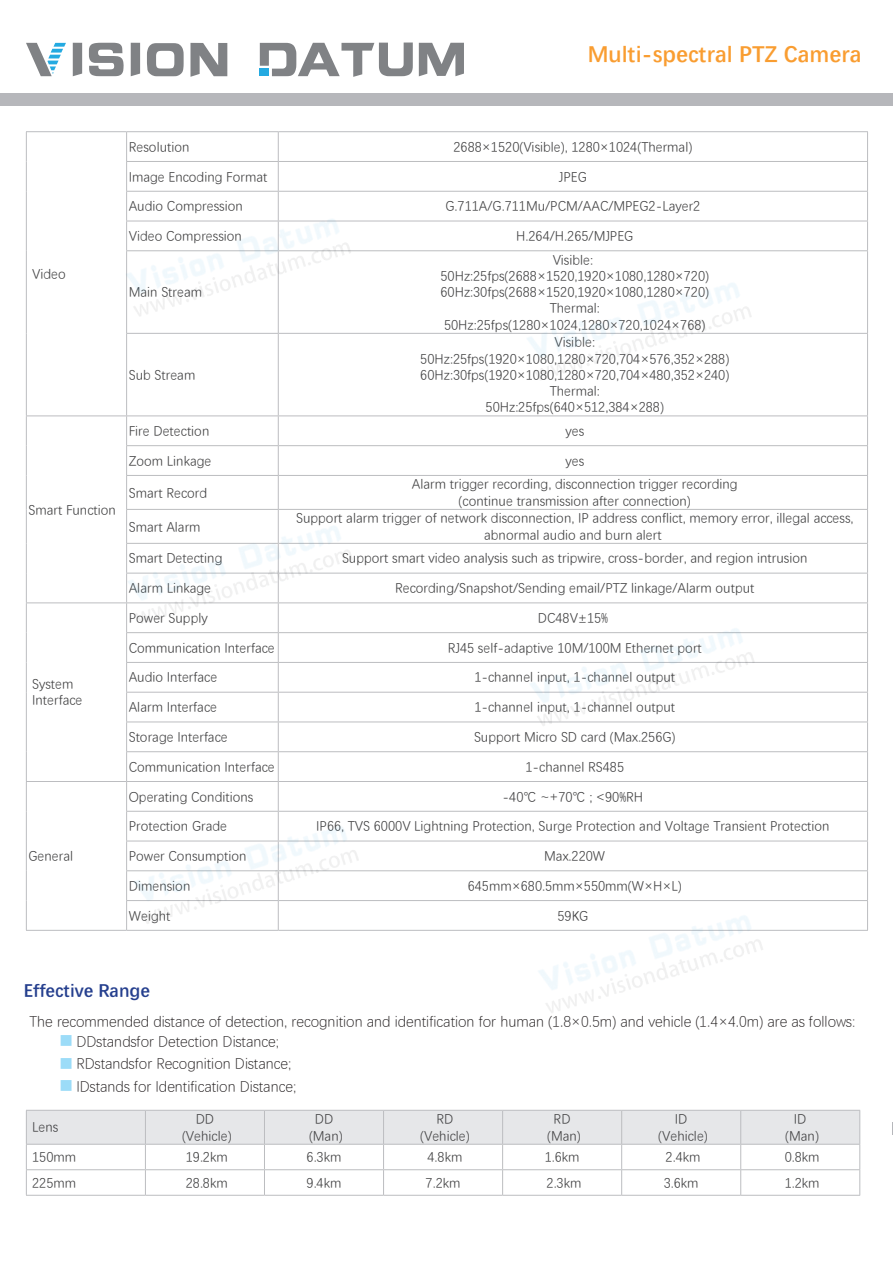
<style>
.page{position:relative;width:893px;height:1263px;background:#fff}
.page>*{position:absolute;margin:0;border:0;box-sizing:border-box;transform-origin:0 0}
.t1{font:700 22.5px "Deng Xian";color:#f99d31}
.t2{font:700 18px "Deng Xian";color:#253f8e}
.t3{font:300 15px "Deng Xian";color:#231f20}
.t4{font:13.5px/16.2px "Deng Xian";color:#3e3e3f;text-align:center}
.s1{font-weight:400;font-size:13.5px;color:#9cdcf8}
</style>
<div class="page">
<svg style="left:892px;top:1123px;width:1px;height:12px"></svg>
<img style="left:0;top:42px;width:892px;height:1154px">
<p class="t1" style="left:588px;top:39px;width:275px">Multi-spectral PTZ Camera</p>
<p class="t4" style="left:32px;top:265px;width:35px">Video</p>
<p class="t4" style="left:28px;top:501px;width:89px">Smart Function</p>
<p class="t4" style="left:32px;top:675px;width:43px">System</p>
<p class="t4" style="left:32px;top:692px;width:52px">Interface</p>
<p class="t4" style="left:28px;top:847px;width:46px">General</p>
<p class="t4" style="left:129px;top:138px;width:62px">Resolution</p>
<p class="t4" style="left:453px;top:138px;width:240px">2688×1520(Visible), 1280×1024(Thermal)</p>
<p class="t4" style="left:129px;top:168px;width:140px">Image Encoding Format</p>
<p class="t4" style="left:559px;top:168px;width:29px">JPEG</p>
<p class="t4" style="left:129px;top:197px;width:116px">Audio Compression</p>
<p class="t4" style="left:445px;top:197px;width:256px">G.711A/G.711Mu/PCM/AAC/MPEG2-Layer2</p>
<p class="t4" style="left:129px;top:227px;width:115px">Video Compression</p>
<p class="t4" style="left:516px;top:227px;width:119px">H.264/H.265/MJPEG</p>
<p class="t4" style="left:129px;top:283px;width:75px">Main Stream</p>
<p class="t4" style="left:129px;top:366px;width:68px">Sub Stream</p>
<p class="t4" style="left:553px;top:251px;width:42px">Visible:</p>
<p class="t4" style="left:440px;top:267px;width:270px">50Hz:25fps(2688×1520,1920×1080,1280×720)</p>
<p class="t4" style="left:440px;top:283px;width:270px">60Hz:30fps(2688×1520,1920×1080,1280×720)</p>
<p class="t4" style="left:550px;top:300px;width:52px">Thermal:</p>
<p class="t4" style="left:444px;top:316px;width:263px">50Hz:25fps(1280×1024,1280×720,1024×768)</p>
<p class="t4" style="left:555px;top:334px;width:42px">Visible:</p>
<p class="t4" style="left:420px;top:350px;width:311px">50Hz:25fps(1920×1080,1280×720,704×576,352×288)</p>
<p class="t4" style="left:420px;top:366px;width:311px">60Hz:30fps(1920×1080,1280×720,704×480,352×240)</p>
<p class="t4" style="left:550px;top:382px;width:52px">Thermal:</p>
<p class="t4" style="left:486px;top:398px;width:180px">50Hz:25fps(640×512,384×288)</p>
<p class="t4" style="left:129px;top:422px;width:82px">Fire Detection</p>
<p class="t4" style="left:565px;top:422px;width:20px">yes</p>
<p class="t4" style="left:129px;top:452px;width:84px">Zoom Linkage</p>
<p class="t4" style="left:565px;top:452px;width:20px">yes</p>
<p class="t4" style="left:129px;top:484px;width:80px">Smart Record</p>
<p class="t4" style="left:412px;top:476px;width:327px">Alarm trigger recording, disconnection trigger recording</p>
<p class="t4" style="left:459px;top:492px;width:234px">(continue transmission after connection)</p>
<p class="t4" style="left:129px;top:518px;width:73px">Smart Alarm</p>
<p class="t4" style="left:296px;top:510px;width:559px">Support alarm trigger of network disconnection, IP address conflict, memory error, illegal access, abnormal audio and burn alert</p>
<p class="t4" style="left:129px;top:549px;width:95px">Smart Detecting</p>
<p class="t4" style="left:342px;top:549px;width:467px">Support smart video analysis such as tripwire, cross-border, and region intrusion</p>
<p class="t4" style="left:129px;top:579px;width:84px">Alarm Linkage</p>
<p class="t4" style="left:395px;top:579px;width:361px">Recording/Snapshot/Sending email/PTZ linkage/Alarm output</p>
<p class="t4" style="left:129px;top:609px;width:81px">Power Supply</p>
<p class="t4" style="left:538px;top:609px;width:72px">DC48V±15%</p>
<p class="t4" style="left:129px;top:639px;width:148px">Communication Interface</p>
<p class="t4" style="left:448px;top:639px;width:256px">RJ45 self-adaptive 10M/100M Ethernet port</p>
<p class="t4" style="left:129px;top:669px;width:90px">Audio Interface</p>
<p class="t4" style="left:474px;top:669px;width:202px">1-channel input, 1-channel output</p>
<p class="t4" style="left:129px;top:698px;width:90px">Alarm Interface</p>
<p class="t4" style="left:474px;top:698px;width:202px">1-channel input, 1-channel output</p>
<p class="t4" style="left:129px;top:728px;width:101px">Storage Interface</p>
<p class="t4" style="left:474px;top:728px;width:203px">Support Micro SD card (Max.256G)</p>
<p class="t4" style="left:129px;top:758px;width:148px">Communication Interface</p>
<p class="t4" style="left:525px;top:758px;width:100px">1-channel RS485</p>
<p class="t4" style="left:129px;top:788px;width:126px">Operating Conditions</p>
<p class="t4" style="left:503px;top:788px;width:142px">-40℃ ~+70℃ ; &lt;90%RH</p>
<p class="t4" style="left:129px;top:817px;width:100px">Protection Grade</p>
<p class="t4" style="left:316px;top:817px;width:515px">IP66, TVS 6000V Lightning Protection, Surge Protection and Voltage Transient Protection</p>
<p class="t4" style="left:129px;top:847px;width:119px">Power Consumption</p>
<p class="t4" style="left:544px;top:847px;width:63px">Max.220W</p>
<p class="t4" style="left:129px;top:877px;width:63px">Dimension</p>
<p class="t4" style="left:468px;top:877px;width:216px">645mm×680.5mm×550mm(W×H×L)</p>
<p class="t4" style="left:129px;top:907px;width:43px">Weight</p>
<p class="t4" style="left:557px;top:907px;width:32px">59KG</p>
<p class="t2" style="left:24px;top:978px;width:128px">Effective Range</p>
<p class="t3" style="left:30px;top:1012px;width:827px">The recommended distance of detection, recognition and identification for human (1.8×0.5m) and vehicle (1.4×4.0m) are as follows:</p>
<p class="t3" style="left:60px;top:1032px;width:221px"><span class="s1">■</span> DDstandsfor Detection Distance;</p>
<p class="t3" style="left:60px;top:1054px;width:233px"><span class="s1">■</span> RDstandsfor Recognition Distance;</p>
<p class="t3" style="left:60px;top:1077px;width:238px"><span class="s1">■</span> IDstands for Identification Distance;</p>
<p class="t4" style="left:32px;top:1118px;width:28px">Lens</p>
<p class="t4" style="left:196px;top:1110px;width:20px">DD</p>
<p class="t4" style="left:182px;top:1127px;width:51px">(Vehicle)</p>
<p class="t4" style="left:315px;top:1110px;width:20px">DD</p>
<p class="t4" style="left:309px;top:1127px;width:35px">(Man)</p>
<p class="t4" style="left:436px;top:1110px;width:19px">RD</p>
<p class="t4" style="left:420px;top:1127px;width:51px">(Vehicle)</p>
<p class="t4" style="left:554px;top:1110px;width:19px">RD</p>
<p class="t4" style="left:547px;top:1127px;width:35px">(Man)</p>
<p class="t4" style="left:675px;top:1110px;width:14px">ID</p>
<p class="t4" style="left:658px;top:1127px;width:51px">(Vehicle)</p>
<p class="t4" style="left:794px;top:1110px;width:14px">ID</p>
<p class="t4" style="left:785px;top:1127px;width:35px">(Man)</p>
<p class="t4" style="left:32px;top:1148px;width:46px">150mm</p>
<p class="t4" style="left:186px;top:1148px;width:43px">19.2km</p>
<p class="t4" style="left:307px;top:1148px;width:36px">6.3km</p>
<p class="t4" style="left:427px;top:1148px;width:36px">4.8km</p>
<p class="t4" style="left:545px;top:1148px;width:36px">1.6km</p>
<p class="t4" style="left:666px;top:1148px;width:36px">2.4km</p>
<p class="t4" style="left:785px;top:1148px;width:36px">0.8km</p>
<p class="t4" style="left:32px;top:1174px;width:46px">225mm</p>
<p class="t4" style="left:186px;top:1174px;width:43px">28.8km</p>
<p class="t4" style="left:307px;top:1174px;width:36px">9.4km</p>
<p class="t4" style="left:426px;top:1174px;width:36px">7.2km</p>
<p class="t4" style="left:547px;top:1174px;width:36px">2.3km</p>
<p class="t4" style="left:664px;top:1174px;width:36px">3.6km</p>
<p class="t4" style="left:785px;top:1174px;width:36px">1.2km</p>
</div>
